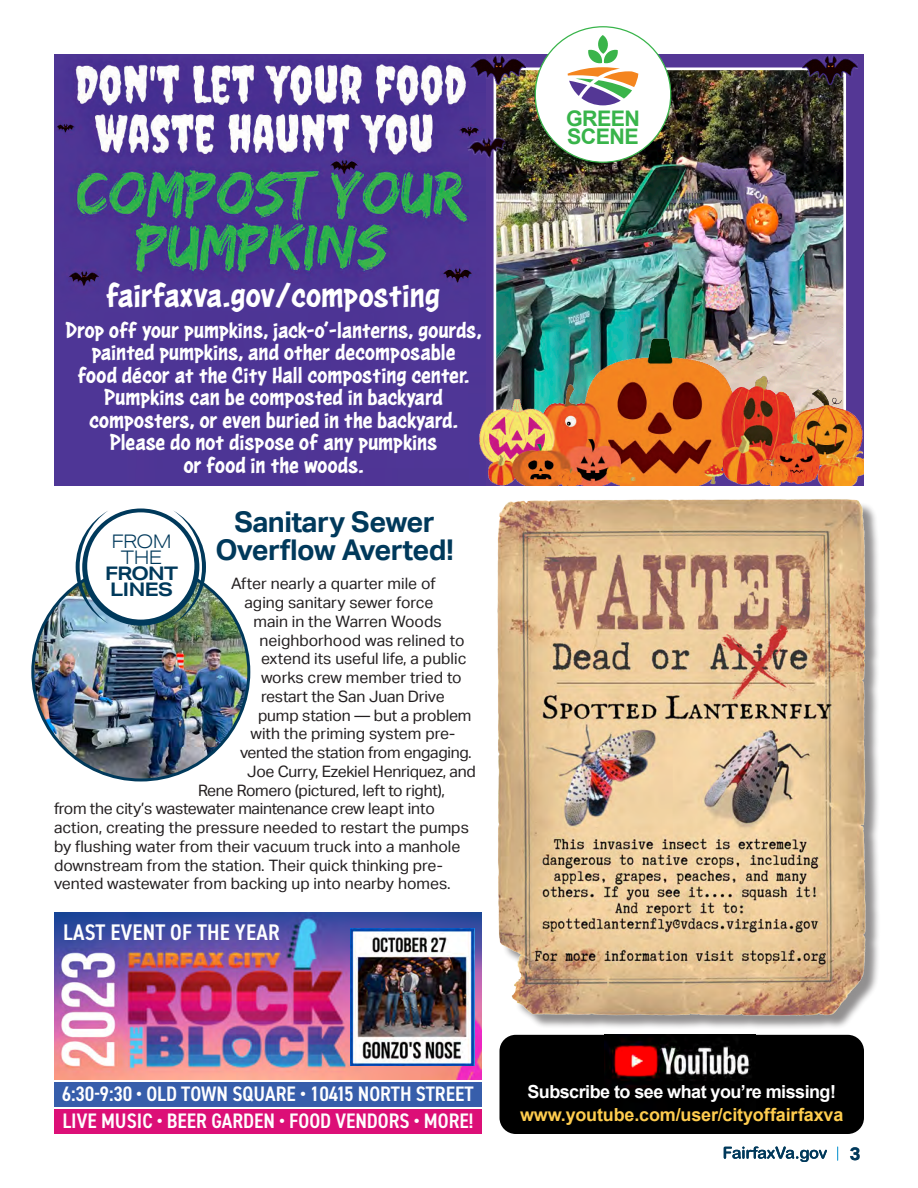
<style>
.page{position:relative;width:918px;height:1188px;background:#fff}
.page>*{position:absolute;margin:0;border:0;box-sizing:border-box;transform-origin:0 0}
.sustaining_member_name{font:36px "Astounder Squared LCBB";letter-spacing:-.005em;color:#fff;scale:1.1 1}
.sustaining_member_name-2{font:700 28.65px "Aktiv Grotesk";letter-spacing:-.02em;color:#00395b}
.sustaining_member_name-3{font:24px/22.5px "Astounder Squared LCBB";color:#fff;text-align:center;scale:1.1 1}
.t1{font:600 condensed 22.65px "DIN2014";letter-spacing:.01em;color:#fff}
.sustaining_member_name-4{font:700 21.45px/18.5px "Arial";letter-spacing:-.03em;color:#38b44a}
.t2{font:600 condensed 21px "DIN2014";color:#fff}
.t3{font:700 18.75px "Aktiv Grotesk Ex";letter-spacing:-.03em;color:#00395b}
.t4{font:300 18.75px "Aktiv Grotesk Ex";letter-spacing:-.03em;color:#00395b}
.t5{font:700 18px "Arial";letter-spacing:-.01em;color:#fecc4e}
.t6{font:700 18px "Arial";letter-spacing:-.03em;color:#fff}
.t7{font:700 18px "Aktiv Grotesk";color:#00395b}
.sustaining_member_name-5{font:15.75px "Aktiv Grotesk";color:#231f20}
.sustaining_member_name-6{font:15.75px "Aktiv Grotesk";letter-spacing:-.02em;color:#231f20}
</style>
<div class="page">
<svg style="left:837px;top:1147px;width:1px;height:13px"></svg>
<svg style="left:724px;top:1147px;width:103px;height:15px"></svg>
<img style="left:497px;top:499px;width:382px;height:529px">
<div style="left:499px;top:1035px;width:365px;height:99px;background:#000;border-radius:16px"></div>
<img style="left:605px;top:1038px;width:146px;height:50px">
<div style="left:54px;top:54px;width:810px;height:432px;background:#543795"></div>
<img style="left:55px;top:59px;width:425px;height:386px">
<img style="left:498px;top:71px;width:344px;height:254px">
<img style="left:480px;top:325px;width:384px;height:161px">
<img style="left:470px;top:56px;width:55px;height:29px">
<img style="left:803px;top:56px;width:54px;height:29px">
<img style="left:466px;top:135px;width:42px;height:26px">
<div style="left:535px;top:27px;width:136px;height:135px;background:#fff;border-radius:50%"></div>
<svg style="left:568px;top:35px;width:70px;height:70px"></svg>
<img style="left:54px;top:913px;width:428px;height:166px">
<img style="left:350px;top:928px;width:124px;height:138px">
<div style="left:54px;top:1082px;width:428px;height:25px;background:#375eab"></div>
<div style="left:54px;top:1109px;width:428px;height:25px;background:#dc0f77"></div>
<img style="left:33px;top:564px;width:216px;height:216px;border-radius:108px">
<svg style="left:76px;top:508px;width:130px;height:118px"></svg>
<p class="sustaining_member_name" style="left:106px;top:275px;width:305px">fairfaxva.gov/composting</p>
<p class="sustaining_member_name-3" style="left:66px;top:319px;width:380px">Drop off your pumpkins, jack-o’-lanterns, gourds, painted pumpkins, and other decomposable</p>
<p class="sustaining_member_name-3" style="left:78px;top:364px;width:358px">food décor at the City Hall composting center.</p>
<p class="sustaining_member_name-3" style="left:104px;top:387px;width:309px">Pumpkins can be composted in backyard</p>
<p class="sustaining_member_name-3" style="left:89px;top:409px;width:337px">composters, or even buried in the backyard.</p>
<p class="sustaining_member_name-3" style="left:110px;top:432px;width:299px">Please do not dispose of any pumpkins</p>
<p class="sustaining_member_name-3" style="left:184px;top:454px;width:165px">or food in the woods.</p>
<p class="sustaining_member_name-2" style="left:235px;top:505px;width:202px">Sanitary Sewer</p>
<p class="sustaining_member_name-2" style="left:216px;top:534px;width:240px">Overflow Averted!</p>
<p class="t4" style="left:111px;top:530px;width:62px">FROM</p>
<p class="t4" style="left:121px;top:546px;width:43px">THE</p>
<p class="t3" style="left:105px;top:562px;width:75px">FRONT</p>
<p class="t3" style="left:110px;top:578px;width:64px">LINES</p>
<p class="sustaining_member_name-5" style="left:231px;top:575px;width:206px">After nearly a quarter mile of</p>
<p class="sustaining_member_name-5" style="left:245px;top:594px;width:191px">aging sanitary sewer force</p>
<p class="sustaining_member_name-5" style="left:254px;top:612px;width:190px">main in the Warren Woods</p>
<p class="sustaining_member_name-5" style="left:260px;top:631px;width:206px">neighborhood was relined to</p>
<p class="sustaining_member_name-5" style="left:261px;top:650px;width:207px">extend its useful life, a public</p>
<p class="sustaining_member_name-5" style="left:261px;top:669px;width:202px">works crew member tried to</p>
<p class="sustaining_member_name-5" style="left:261px;top:687px;width:185px">restart the San Juan Drive</p>
<p class="sustaining_member_name-5" style="left:258px;top:706px;width:215px">pump station — but a problem</p>
<p class="sustaining_member_name-5" style="left:251px;top:725px;width:206px">with the priming system pre-</p>
<p class="sustaining_member_name-6" style="left:240px;top:744px;width:233px">vented the station from engaging.</p>
<p class="sustaining_member_name-6" style="left:247px;top:762px;width:230px">Joe Curry, Ezekiel Henriquez, and</p>
<p class="sustaining_member_name-6" style="left:198px;top:781px;width:249px">Rene Romero (pictured, left to right),</p>
<p class="sustaining_member_name-6" style="left:54px;top:800px;width:382px">from the city’s wastewater maintenance crew leapt into</p>
<p class="sustaining_member_name-5" style="left:54px;top:819px;width:416px">action, creating the pressure needed to restart the pumps</p>
<p class="sustaining_member_name-5" style="left:54px;top:837px;width:408px">by flushing water from their vacuum truck into a manhole</p>
<p class="sustaining_member_name-5" style="left:54px;top:856px;width:390px">downstream from the station. Their quick thinking pre-</p>
<p class="sustaining_member_name-5" style="left:54px;top:875px;width:398px">vented wastewater from backing up into nearby homes.</p>
<p class="t1" style="left:63px;top:917px;width:218px">LAST EVENT OF THE YEAR</p>
<p class="sustaining_member_name-4" style="left:566px;top:110px;width:75px">GREEN<br>SCENE</p>
<p class="t2" style="left:62px;top:1080px;width:413px">6:30-9:30 • OLD TOWN SQUARE • 10415 NORTH STREET</p>
<p class="t2" style="left:62px;top:1107px;width:412px">LIVE MUSIC • BEER GARDEN • FOOD VENDORS • MORE!</p>
<p class="t6" style="left:527px;top:1080px;width:310px">Subscribe to see what you’re missing!</p>
<p class="t5" style="left:520px;top:1103px;width:325px">www.youtube.com/user/cityoffairfaxva</p>
<p class="t7" style="left:850px;top:1143px;width:12px">3</p>
</div>
